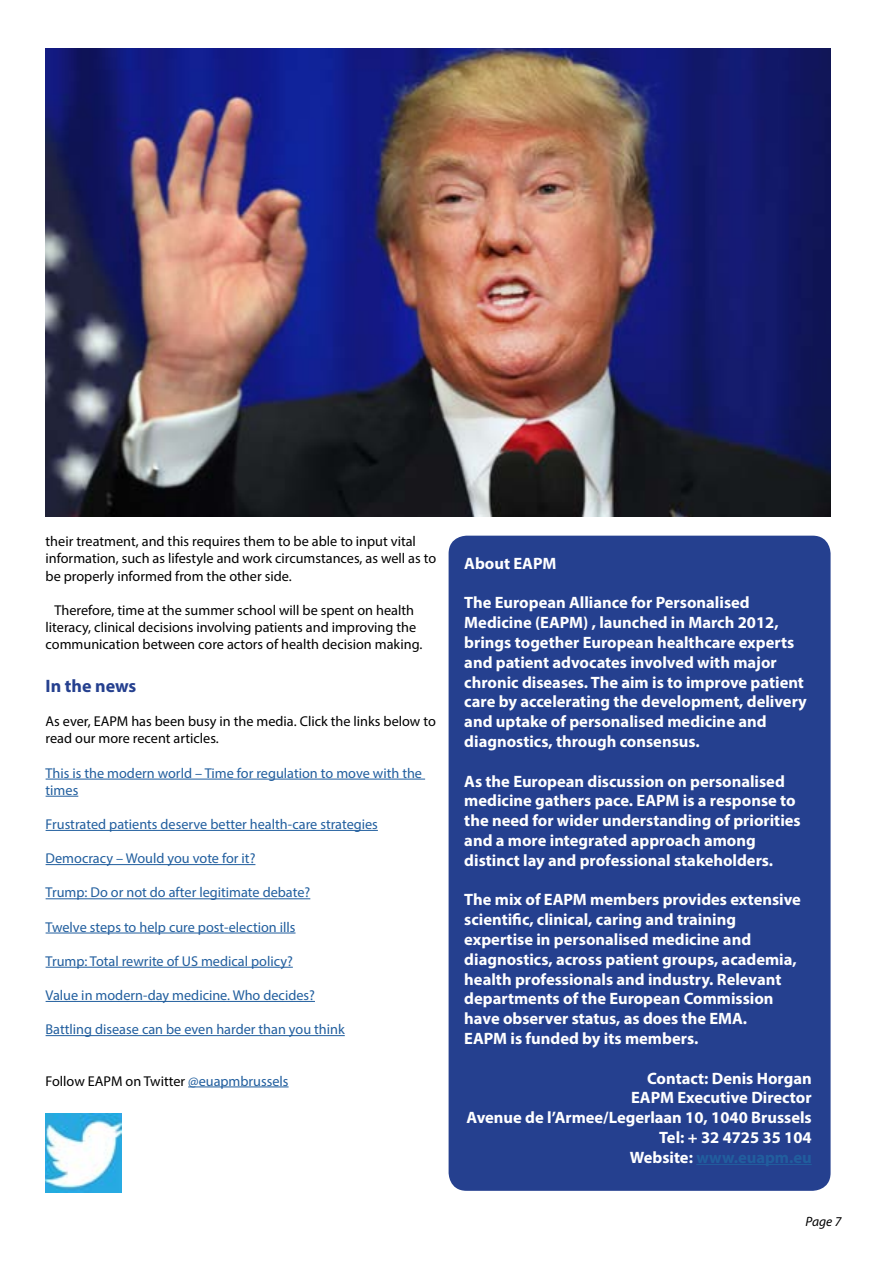
<style>
.page{position:relative;width:893px;height:1263px;background:#fff}
.page>*{position:absolute;margin:0;border:0;box-sizing:border-box;transform-origin:0 0}
.t1{font:700 18px "Myriad Pro";color:#25408f}
.t2{font:700 16.5px/19.8px "Myriad Pro";color:#fff}
.t3{font:14.25px/17.1px "Myriad Pro";color:#000}
.t4{font:14.25px/17.1px "Myriad Pro";color:#215e9e}
.t5{font:italic 13.5px "Myriad Pro";color:#000}
.s1{color:#215e9e}
</style>
<div class="page">
<img style="left:46px;top:1113px;width:75px;height:79px">
<hr style="left:46px;top:779px;width:379px;height:1px;background:#215e9e">
<hr style="left:46px;top:796px;width:32px;height:1px;background:#215e9e">
<hr style="left:46px;top:830px;width:332px;height:1px;background:#215e9e">
<hr style="left:46px;top:864px;width:209px;height:1px;background:#215e9e">
<hr style="left:46px;top:898px;width:264px;height:1px;background:#215e9e">
<hr style="left:46px;top:933px;width:250px;height:1px;background:#215e9e">
<hr style="left:46px;top:967px;width:247px;height:1px;background:#215e9e">
<hr style="left:46px;top:1001px;width:269px;height:1px;background:#215e9e">
<hr style="left:46px;top:1035px;width:299px;height:1px;background:#215e9e">
<hr style="left:188px;top:1086px;width:101px;height:1px;background:#215e9e">
<img style="left:46px;top:48px;width:785px;height:468px">
<div style="left:449px;top:536px;width:382px;height:655px;background:#25408f;border-radius:18px"></div>
<hr style="left:696px;top:1164px;width:116px;height:1px;background:#215e9e">
<p class="t3" style="left:46px;top:533px;width:392px">their treatment, and this requires them to be able to input vital information, such as lifestyle and work circumstances, as well as to be properly informed from the other side.</p>
<p class="t3" style="left:46px;top:601px;width:378px;text-align:center">Therefore, time at the summer school will be spent on health literacy, clinical decisions involving patients and improving the communication between core actors of health decision making.</p>
<p class="t1" style="left:46px;top:674px;width:92px">In the news</p>
<p class="t3" style="left:46px;top:713px;width:392px">As ever, EAPM has been busy in the media. Click the links below to read our more recent articles.</p>
<p class="t4" style="left:46px;top:764px;width:378px">This is the modern world – Time for regulation to move with the times</p>
<p class="t4" style="left:46px;top:815px;width:334px">Frustrated patients deserve better health-care strategies</p>
<p class="t4" style="left:46px;top:850px;width:211px">Democracy – Would you vote for it?</p>
<p class="t4" style="left:46px;top:884px;width:266px">Trump: Do or not do after legitimate debate?</p>
<p class="t4" style="left:46px;top:918px;width:251px">Twelve steps to help cure post-election ills</p>
<p class="t4" style="left:46px;top:952px;width:249px">Trump: Total rewrite of US medical policy?</p>
<p class="t4" style="left:46px;top:986px;width:271px">Value in modern-day medicine. Who decides?</p>
<p class="t4" style="left:46px;top:1021px;width:301px">Battling disease can be even harder than you think</p>
<p class="t3" style="left:46px;top:1072px;width:244px">Follow EAPM on Twitter <span class="s1">@euapmbrussels</span></p>
<p class="t2" style="left:464px;top:553px;width:94px">About EAPM</p>
<p class="t2" style="left:464px;top:592px;width:344px">The European Alliance for Personalised Medicine (EAPM) , launched in March 2012, brings together European healthcare experts and patient advocates involved with major chronic diseases. The aim is to improve patient care by accelerating the development, delivery and uptake of personalised medicine and diagnostics, through consensus.</p>
<p class="t2" style="left:464px;top:770px;width:338px">As the European discussion on personalised medicine gathers pace. EAPM is a response to the need for wider understanding of priorities and a more integrated approach among distinct lay and professional stakeholders.</p>
<p class="t2" style="left:464px;top:889px;width:338px">The mix of EAPM members provides extensive scientific, clinical, caring and training expertise in personalised medicine and diagnostics, across patient groups, academia, health professionals and industry. Relevant departments of the European Commission have observer status, as does the EMA.<br>EAPM is funded by its members.</p>
<p class="t2" style="left:466px;top:1067px;width:347px;text-align:right">Contact: Denis Horgan<br>EAPM Executive Director<br>Avenue de l’Armee/Legerlaan 10, 1040 Brussels<br>Tel: + 32 4725 35 104<br>Website: <span class="s1">www.euapm.eu</span></p>
<p class="t5" style="left:805px;top:1212px;width:37px">Page 7</p>
</div>
